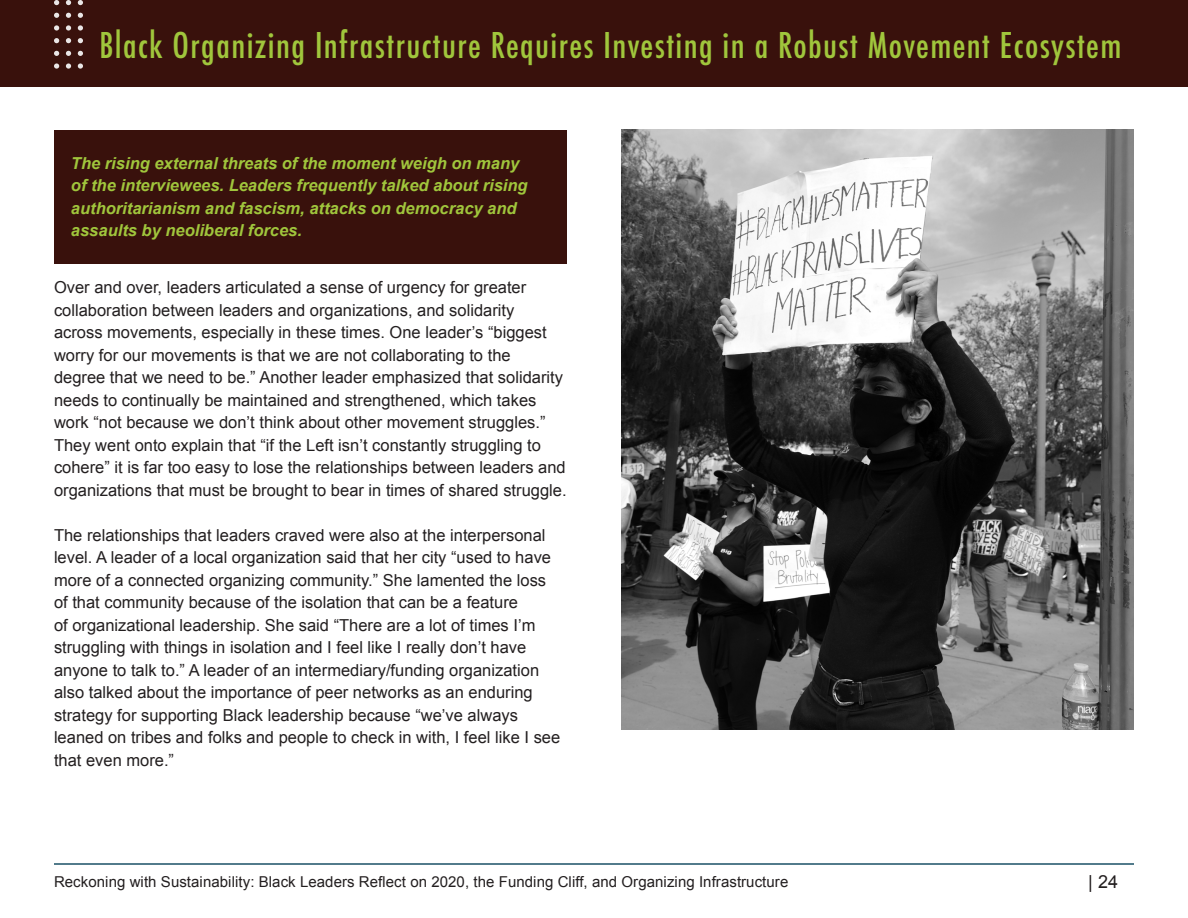
<style>
.page{position:relative;width:1188px;height:918px;background:#fff}
.page>*{position:absolute;margin:0;border:0;box-sizing:border-box;transform-origin:0 0}
.t1{font:500 condensed 34.5px "Futura";letter-spacing:.04em;color:#a0c63c}
.t2{font:18px "Arial";color:#231f20}
.t3{font:16.5px/22.5px "Arial";color:#231f20}
.t4{font:italic 700 16.5px/22.5px "Arial";color:#a0c63c}
.t5{font:15px "Arial";letter-spacing:.005em;color:#231f20}
</style>
<div class="page">
<hr style="left:54px;top:863px;width:1080px;height:2px;background:#1a5166">
<img style="left:621px;top:130px;width:513px;height:599px">
<div style="left:0;top:0;width:1188px;height:87px;background:#39110c"></div>
<svg style="left:78px;top:63px;width:5px;height:6px"></svg>
<svg style="left:78px;top:51px;width:5px;height:5px"></svg>
<svg style="left:78px;top:38px;width:5px;height:5px"></svg>
<svg style="left:78px;top:25px;width:5px;height:6px"></svg>
<svg style="left:78px;top:13px;width:5px;height:5px"></svg>
<svg style="left:78px;top:0;width:5px;height:5px"></svg>
<svg style="left:66px;top:63px;width:5px;height:6px"></svg>
<svg style="left:66px;top:51px;width:5px;height:5px"></svg>
<svg style="left:66px;top:38px;width:5px;height:5px"></svg>
<svg style="left:66px;top:25px;width:5px;height:6px"></svg>
<svg style="left:66px;top:13px;width:5px;height:5px"></svg>
<svg style="left:66px;top:0;width:5px;height:5px"></svg>
<svg style="left:54px;top:63px;width:5px;height:6px"></svg>
<svg style="left:54px;top:51px;width:5px;height:5px"></svg>
<svg style="left:54px;top:38px;width:5px;height:5px"></svg>
<svg style="left:54px;top:25px;width:5px;height:6px"></svg>
<svg style="left:54px;top:13px;width:5px;height:5px"></svg>
<svg style="left:54px;top:0;width:5px;height:5px"></svg>
<div style="left:54px;top:130px;width:513px;height:133px;background:#39110c"></div>
<p class="t1" style="left:99px;top:23px;width:1024px">Black Organizing Infrastructure Requires Investing in a Robust Movement Ecosystem</p>
<p class="t4" style="left:71px;top:153px;width:458px">The rising external threats of the moment weigh on many of the interviewees. Leaders frequently talked about rising authoritarianism and fascism, attacks on democracy and assaults by neoliberal forces.</p>
<p class="t3" style="left:54px;top:277px;width:514px">Over and over, leaders articulated a sense of urgency for greater collaboration between leaders and organizations, and solidarity across movements, especially in these times. One leader’s “biggest worry for our movements is that we are not collaborating to the<br>degree that we need to be.” Another leader emphasized that solidarity needs to continually be maintained and strengthened, which takes work “not because we don’t think about other movement struggles.” They went onto explain that “if the Left isn’t constantly struggling to cohere” it is far too easy to lose the relationships between leaders and organizations that must be brought to bear in times of shared struggle.</p>
<p class="t3" style="left:54px;top:524px;width:508px">The relationships that leaders craved were also at the interpersonal level. A leader of a local organization said that her city “used to have more of a connected organizing community.” She lamented the loss of that community because of the isolation that can be a feature<br>of organizational leadership. She said “There are a lot of times I’m struggling with things in isolation and I feel like I really don’t have anyone to talk to.” A leader of an intermediary/funding organization also talked about the importance of peer networks as an enduring strategy for supporting Black leadership because “we’ve always leaned on tribes and folks and people to check in with, I feel like I see that even more.”</p>
<p class="t5" style="left:54px;top:872px;width:736px">Reckoning with Sustainability: Black Leaders Reflect on 2020, the Funding Cliff, and Organizing Infrastructure</p>
<p class="t2" style="left:1088px;top:870px;width:31px">| 24</p>
</div>
